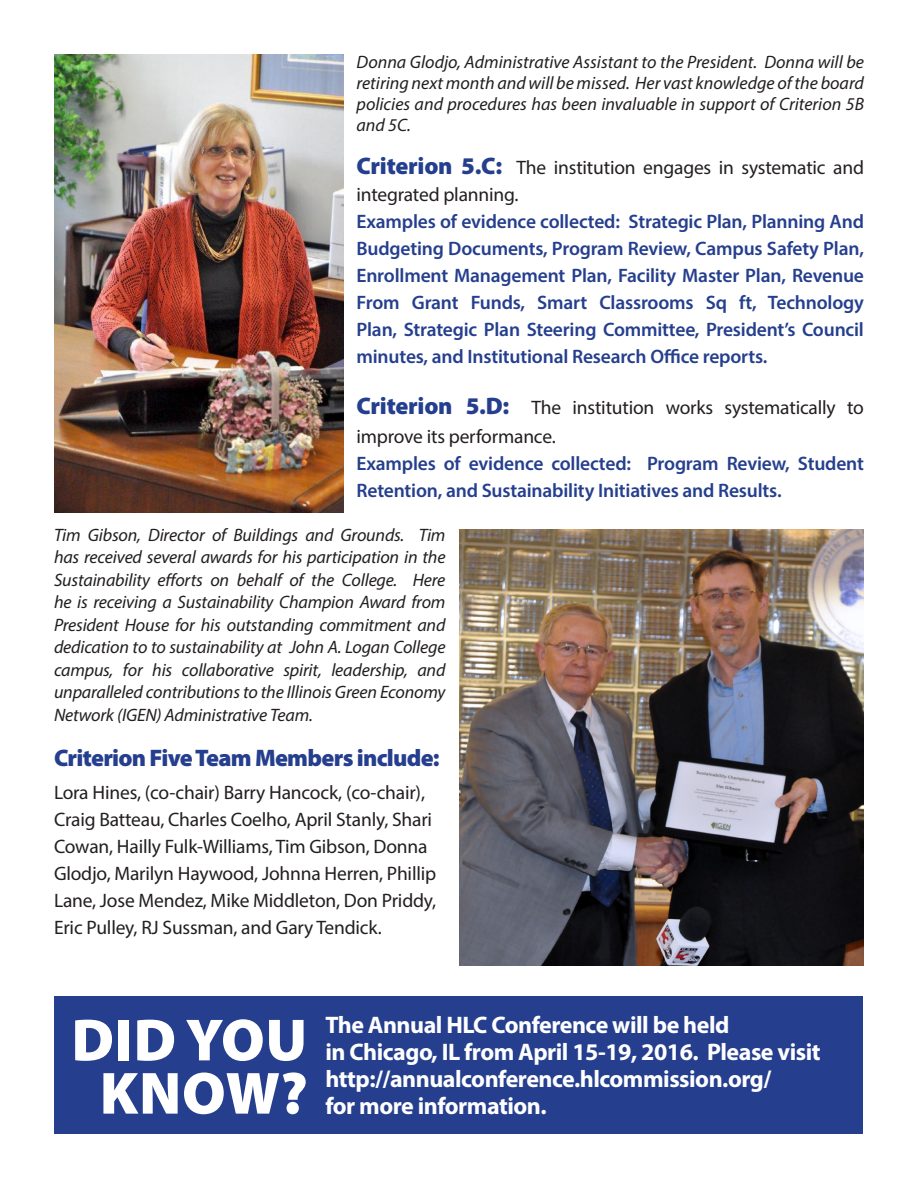
<style>
.page{position:relative;width:918px;height:1188px;background:#fff}
.page>*{position:absolute;margin:0;border:0;box-sizing:border-box;transform-origin:0 0}
.t1{font:900 60px "Myriad Pro";letter-spacing:.01em;color:#fff}
.Normal__Web{font:700 24px/27px "Myriad Pro";letter-spacing:-.02em;color:#fff}
.t2{font:900 24px "Myriad Pro";letter-spacing:-.03em;color:#253f8e}
.Normal__Web-2{font:600 19.5px/27px "Myriad Pro";letter-spacing:-.01em;color:#253f8e;text-align:justify}
.Normal__Web-3{font:19.5px/27px "Myriad Pro";letter-spacing:-.01em;color:#231f20}
.Normal__Web-4{font:italic 18px/22.5px "Myriad Pro";letter-spacing:-.01em;color:#231f20;text-align:justify}
.s1{font-weight:900;font-size:24px;color:#253f8e}
</style>
<div class="page">
<div style="left:55px;top:996px;width:808px;height:137px;background:#253f8e"></div>
<img style="left:459px;top:529px;width:404px;height:436px">
<img style="left:54px;top:54px;width:289px;height:459px">
<p class="Normal__Web-4" style="left:357px;top:51px;width:509px;line-height:21px">Donna Glodjo, Administrative Assistant to the President. Donna will be retiring next month and will be missed. Her vast knowledge of the board policies and procedures has been invaluable in support of Criterion 5B and 5C.</p>
<p class="Normal__Web-3" style="left:357px;top:154px;width:509px"><span class="s1">Criterion 5.C:</span> The institution engages in systematic and integrated planning.</p>
<p class="Normal__Web-2" style="left:357px;top:207px;width:509px">Examples of evidence collected: Strategic Plan, Planning And Budgeting Documents, Program Review, Campus Safety Plan, Enrollment Management Plan, Facility Master Plan, Revenue From Grant Funds, Smart Classrooms Sq ft, Technology Plan, Strategic Plan Steering Committee, President’s Council minutes, and Institutional Research Office reports.</p>
<p class="Normal__Web-3" style="left:357px;top:393px;width:509px;line-height:28.5px"><span class="s1">Criterion 5.D:</span> The institution works systematically to improve its performance.</p>
<p class="Normal__Web-2" style="left:357px;top:449px;width:509px">Examples of evidence collected: Program Review, Student<br>Retention, and Sustainability Initiatives and Results.</p>
<p class="Normal__Web-4" style="left:54px;top:523px;width:393px">Tim Gibson, Director of Buildings and Grounds. Tim has received several awards for his participation in the Sustainability efforts on behalf of the College. Here he is receiving a Sustainability Champion Award from President House for his outstanding commitment and dedication to to sustainability at John A. Logan College campus, for his collaborative spirit, leadership, and unparalleled contributions to the Illinois Green Economy Network (IGEN) Administrative Team.</p>
<p class="t2" style="left:54px;top:741px;width:387px">Criterion Five Team Members include:</p>
<p class="Normal__Web-3" style="left:54px;top:779px;width:384px">Lora Hines, (co-chair) Barry Hancock, (co-chair), Craig Batteau, Charles Coelho, April Stanly, Shari Cowan, Hailly Fulk-Williams, Tim Gibson, Donna Glodjo, Marilyn Haywood, Johnna Herren, Phillip Lane, Jose Mendez, Mike Middleton, Don Priddy, Eric Pulley, RJ Sussman, and Gary Tendick.</p>
<p class="t1" style="left:71px;top:1000px;width:237px">DID YOU</p>
<p class="t1" style="left:100px;top:1053px;width:210px">KNOW?</p>
<p class="Normal__Web" style="left:325px;top:1011px;width:406px">The Annual HLC Conference will be held</p>
<p class="Normal__Web" style="left:325px;top:1038px;width:497px">in Chicago, IL from April 15-19, 2016. Please visit http://annualconference.hlcommission.org/</p>
<p class="Normal__Web" style="left:325px;top:1092px;width:223px">for more information.</p>
</div>
